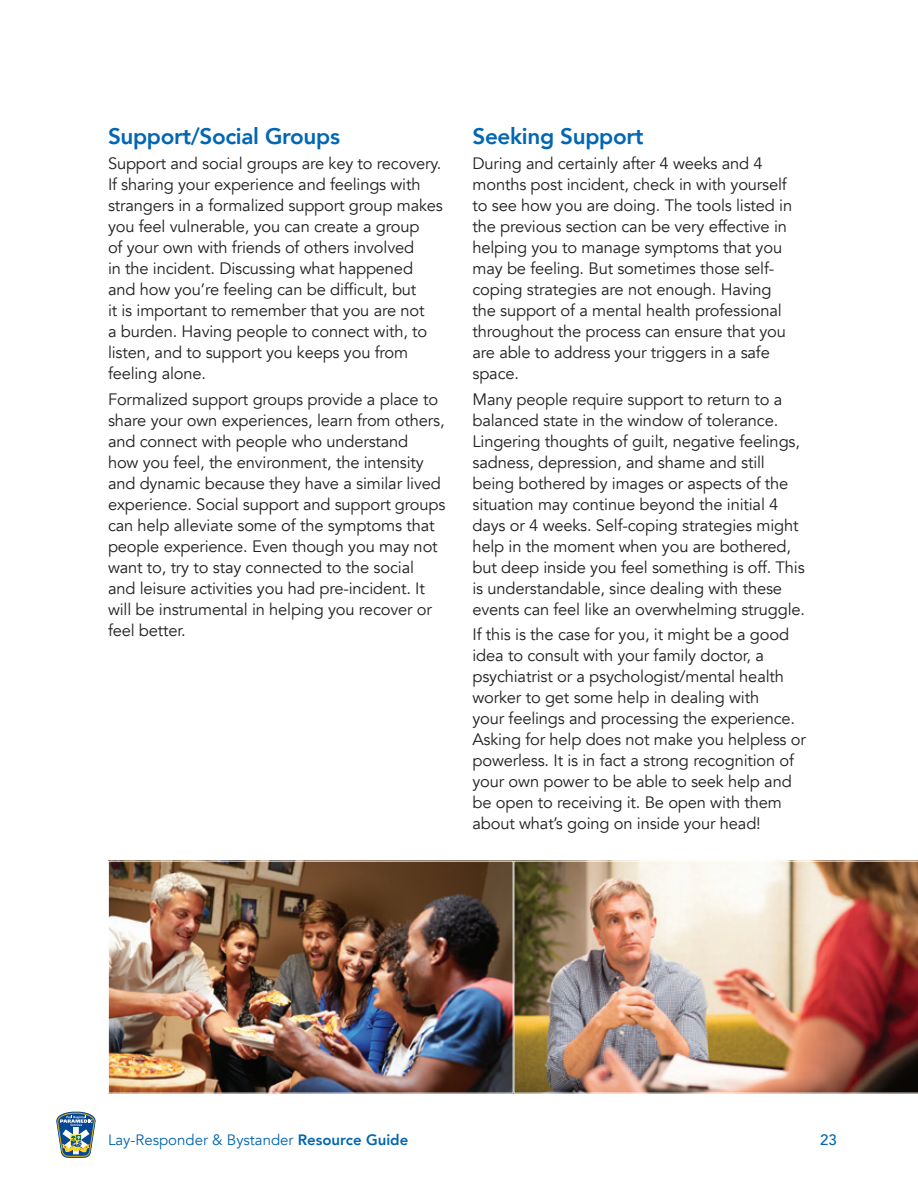
<style>
.page{position:relative;width:918px;height:1188px;background:#fff}
.page>*{position:absolute;margin:0;border:0;box-sizing:border-box;transform-origin:0 0}
.t1{font:800 22.5px "Avenir";letter-spacing:-.015em;color:#0166b3}
.t2{font:16.5px/21px "Avenir";letter-spacing:-.01em;color:#231f20}
.t3{font:15px "Avenir";color:#0166b3}
.t4{font:500 15px "Avenir";color:#0166b3}
.s1{font-weight:800}
</style>
<div class="page">
<svg style="left:56px;top:1111px;width:40px;height:47px"></svg>
<img style="left:110px;top:863px;width:402px;height:229px">
<img style="left:514px;top:861px;width:404px;height:233px">
<h1 class="t1" style="left:108px;top:119px;width:233px">Support/Social Groups</h1>
<p class="t2" style="left:108px;top:153px;width:336px">Support and social groups are key to recovery.<br>If sharing your experience and feelings with strangers in a formalized support group makes you feel vulnerable, you can create a group<br>of your own with friends of others involved<br>in the incident. Discussing what happened and how you’re feeling can be difficult, but<br>it is important to remember that you are not<br>a burden. Having people to connect with, to listen, and to support you keeps you from feeling alone.</p>
<p class="t2" style="left:108px;top:389px;width:339px">Formalized support groups provide a place to share your own experiences, learn from others, and connect with people who understand<br>how you feel, the environment, the intensity and dynamic because they have a similar lived experience. Social support and support groups can help alleviate some of the symptoms that people experience. Even though you may not want to, try to stay connected to the social and leisure activities you had pre-incident. It will be instrumental in helping you recover or feel better.</p>
<h1 class="t1" style="left:472px;top:119px;width:173px">Seeking Support</h1>
<p class="t2" style="left:472px;top:153px;width:321px">During and certainly after 4 weeks and 4 months post incident, check in with yourself to see how you are doing. The tools listed in the previous section can be very effective in helping you to manage symptoms that you may be feeling. But sometimes those self&shy;coping strategies are not enough. Having the support of a mental health professional throughout the process can ensure that you are able to address your triggers in a safe space.</p>
<p class="t2" style="left:472px;top:389px;width:334px">Many people require support to return to a balanced state in the window of tolerance.<br>Lingering thoughts of guilt, negative feelings, sadness, depression, and shame and still being bothered by images or aspects of the situation may continue beyond the initial 4 days or 4 weeks. Self-coping strategies might help in the moment when you are bothered, but deep inside you feel something is off. This is understandable, since dealing with these events can feel like an overwhelming struggle.</p>
<p class="t2" style="left:472px;top:624px;width:335px">If this is the case for you, it might be a good idea to consult with your family doctor, a psychiatrist or a psychologist/mental health worker to get some help in dealing with<br>your feelings and processing the experience.<br>Asking for help does not make you helpless or powerless. It is in fact a strong recognition of your own power to be able to seek help and be open to receiving it. Be open with them about what’s going on inside your head!</p>
<p class="t3" style="left:108px;top:1131px;width:302px">Lay-Responder &amp; Bystander <span class="s1">Resource Guide</span></p>
<p class="t4" style="left:820px;top:1127px;width:18px">23</p>
</div>
